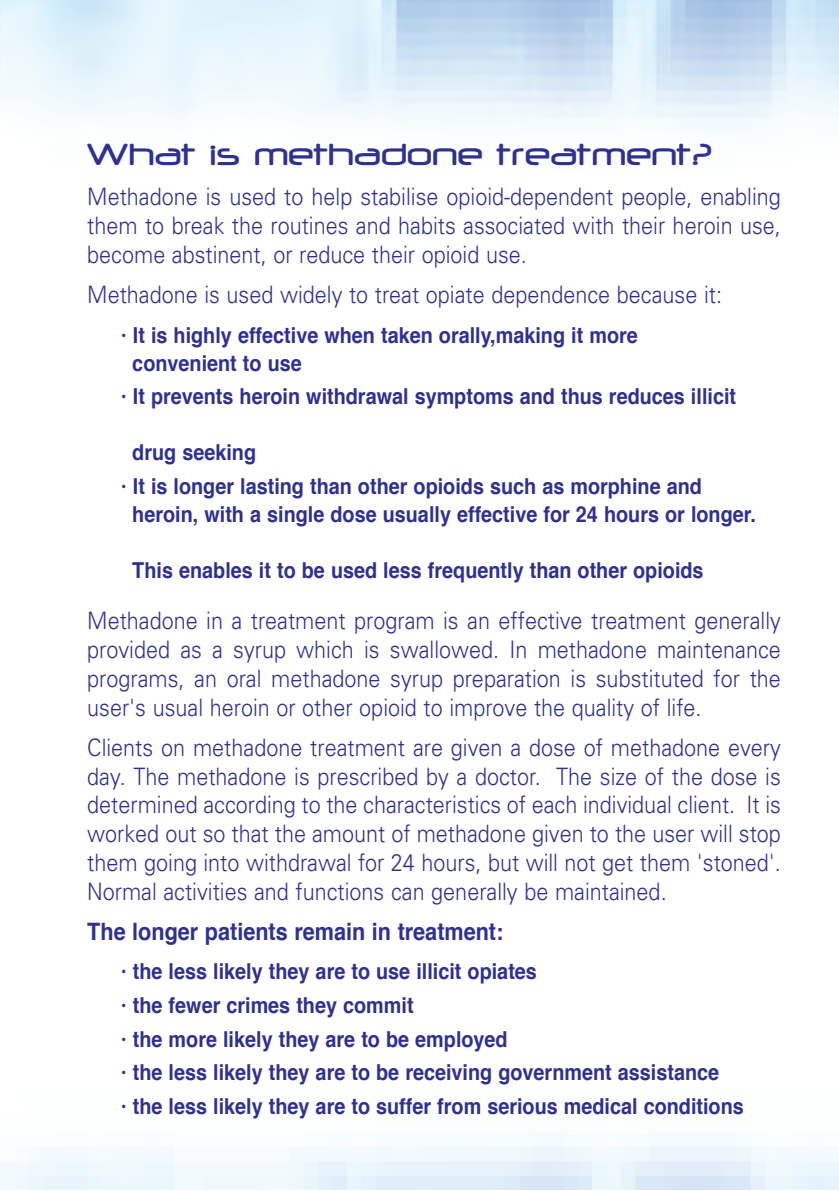
<style>
.page{position:relative;width:839px;height:1191px;background:#fff}
.page>*{position:absolute;margin:0;border:0;box-sizing:border-box;transform-origin:0 0}
.t1{font:500 36px "Neuropol";color:#2e3092}
.t2{font:300 24px/28.8px "Univers";color:#2e3092;text-align:justify;scale:.9 1}
.t3{font:700 24px "Helvetica";color:#2e3092;scale:.9 1}
.t4{font:700 22px/33.6px "Helvetica";color:#2e3092;scale:.9 1}
</style>
<div class="page">
<div style="left:0;top:1081px;width:839px;height:108px;background:linear-gradient(to bottom,#fff,#e7f3fb)"></div>
<h1 class="t1" style="left:87px;top:132px;width:625px">What is methadone treatment?</h1>
<p class="t2" style="left:87px;top:185px;width:772px">Methadone is used to help stabilise opioid-dependent people, enabling them to break the routines and habits associated with their heroin use, become abstinent, or reduce their opioid use.</p>
<p class="t2" style="left:87px;top:282px;width:706px">Methadone is used widely to treat opiate dependence because it:</p>
<p class="t4" style="left:132px;top:323px;width:563px;line-height:28px;text-indent:-11px">· It is highly effective when taken orally,making it more convenient to use</p>
<p class="t4" style="left:121px;top:381px;width:684px">· It prevents heroin withdrawal symptoms and thus reduces illicit</p>
<p class="t4" style="left:121px;top:437px;width:646px;text-indent:11px">drug seeking<br>· It is longer lasting than other opioids such as morphine and</p>
<p class="t4" style="left:132px;top:499px;width:694px">heroin, with a single dose usually effective for 24 hours or longer.</p>
<p class="t4" style="left:132px;top:555px;width:636px">This enables it to be used less frequently than other opioids</p>
<p class="t2" style="left:87px;top:609px;width:772px">Methadone in a treatment program is an effective treatment generally provided as a syrup which is swallowed. In methadone maintenance programs, an oral methadone syrup preparation is substituted for the user's usual heroin or other opioid to improve the quality of life.</p>
<p class="t2" style="left:87px;top:735px;width:772px">Clients on methadone treatment are given a dose of methadone every day. The methadone is prescribed by a doctor. The size of the dose is determined according to the characteristics of each individual client. It is worked out so that the amount of methadone given to the user will stop them going into withdrawal for 24 hours, but will not get them 'stoned'.<br>Normal activities and functions can generally be maintained.</p>
<p class="t3" style="left:87px;top:921px;width:464px">The longer patients remain in treatment:</p>
<p class="t4" style="left:121px;top:957px;width:693px">· the less likely they are to use illicit opiates<br>· the fewer crimes they commit<br>· the more likely they are to be employed<br>· the less likely they are to be receiving government assistance<br>· the less likely they are to suffer from serious medical conditions</p>
</div>
